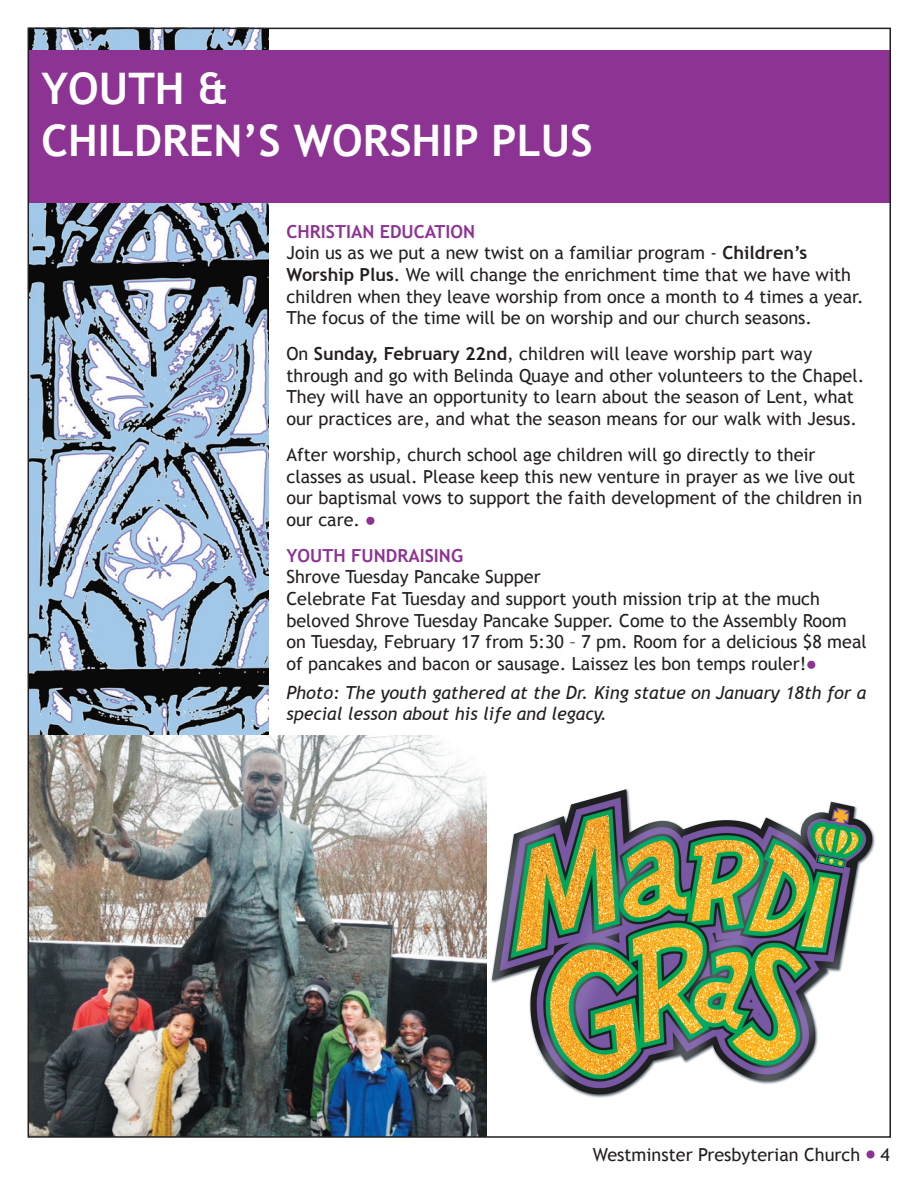
<style>
.page{position:relative;width:918px;height:1188px;background:#fff}
.page>*{position:absolute;margin:0;border:0;box-sizing:border-box;transform-origin:0 0}
.t1{font:700 43.5px/52.5px "Trebuchet MS";color:#fff}
.t2{font:18px/21.6px "Trebuchet MS";color:#231f20}
.t3{font:italic 18px/21.6px "Trebuchet MS";color:#231f20}
.t4{font:700 18px "Trebuchet MS";color:#8c3393}
.s1{font-weight:700;color:#8c3393}
.s2{font-weight:700}
.s3{color:#8c3393}
</style>
<div class="page">
<img style="left:31px;top:31px;width:238px;height:705px">
<svg style="left:866px;top:1150px;width:9px;height:9px"></svg>
<div style="left:28px;top:50px;width:863px;height:153px;background:#8c3393"></div>
<svg style="left:366px;top:516px;width:9px;height:9px"></svg>
<svg style="left:807px;top:660px;width:9px;height:9px"></svg>
<img style="left:491px;top:789px;width:384px;height:309px">
<img style="left:31px;top:736px;width:456px;height:399px">
<h1 class="t1" style="left:42px;top:62px;width:552px">YOUTH &amp;<br>CHILDREN’S WORSHIP PLUS</h1>
<p class="t2" style="left:286px;top:221px;width:579px"><span class="s1">CHRISTIAN EDUCATION<br></span>Join us as we put a new twist on a familiar program - <span class="s2">Children’s Worship Plus</span>. We will change the enrichment time that we have with children when they leave worship from once a month to 4 times a year.<br>The focus of the time will be on worship and our church seasons.</p>
<p class="t2" style="left:286px;top:343px;width:579px">On <span class="s2">Sunday, February 22nd</span>, children will leave worship part way through and go with Belinda Quaye and other volunteers to the Chapel.<br>They will have an opportunity to learn about the season of Lent, what our practices are, and what the season means for our walk with Jesus.</p>
<p class="t2" style="left:286px;top:444px;width:577px">After worship, church school age children will go directly to their classes as usual. Please keep this new venture in prayer as we live out our baptismal vows to support the faith development of the children in our care. <span class="s3">•</span></p>
<p class="t4" style="left:286px;top:544px;width:178px">YOUTH FUNDRAISING</p>
<p class="t2" style="left:286px;top:567px;width:582px">Shrove Tuesday Pancake Supper<br>Celebrate Fat Tuesday and support youth mission trip at the much beloved Shrove Tuesday Pancake Supper. Come to the Assembly Room on Tuesday, February 17 from 5:30 – 7 pm. Room for a delicious $8 meal of pancakes and bacon or sausage. Laissez les bon temps rouler!<span class="s3">•</span></p>
<p class="t3" style="left:286px;top:682px;width:581px">Photo: The youth gathered at the Dr. King statue on January 18th for a special lesson about his life and legacy.</p>
<p class="t2" style="left:593px;top:1144px;width:299px">Westminster Presbyterian Church <span class="s3">•</span> 4</p>
</div>
